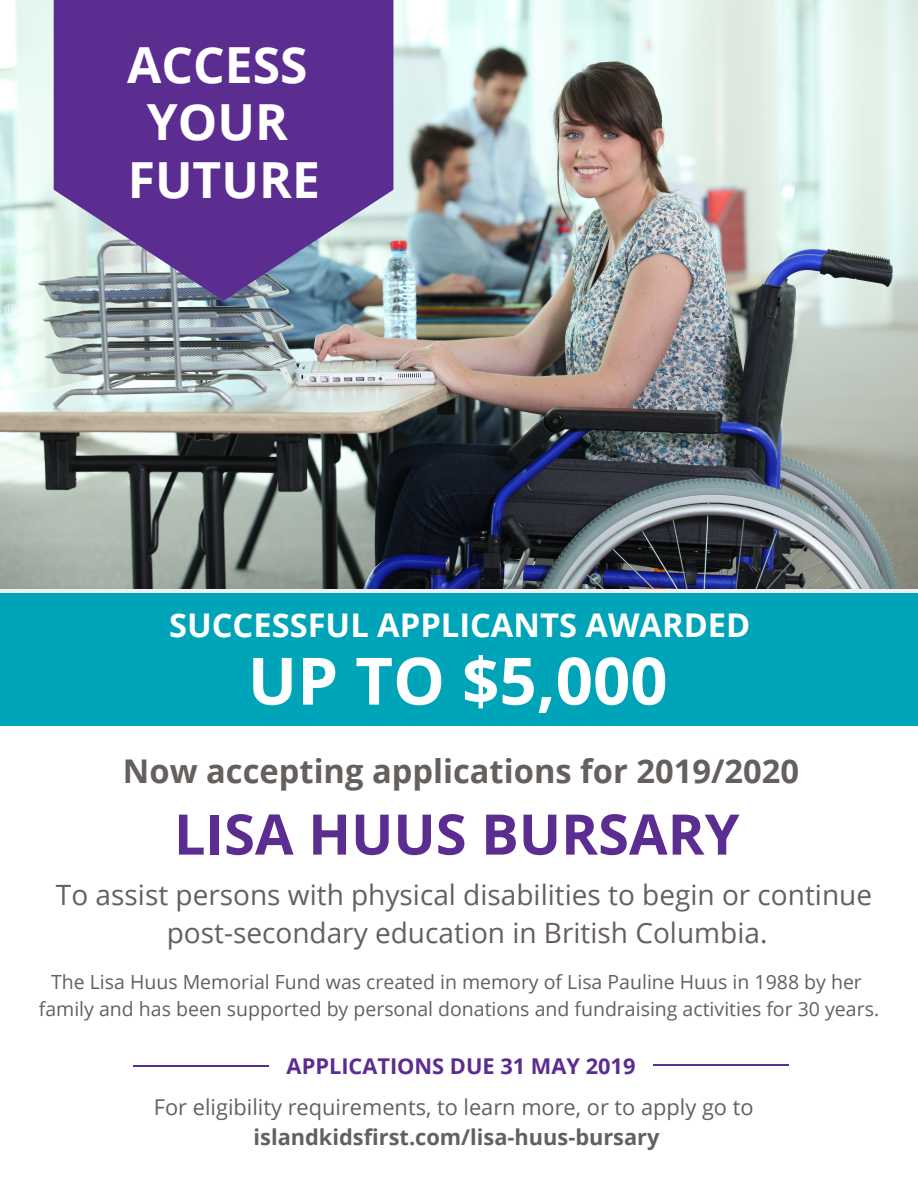
<style>
.page{position:relative;width:918px;height:1188px;background:#fff}
.page>*{position:absolute;margin:0;border:0;box-sizing:border-box;transform-origin:0 0}
.t1{font:700 65.4px "Open Sans";color:#fff}
.t2{font:700 55.95px "Open Sans";color:#5c2d91}
.t3{font:700 49.8px/57.3px "Open Sans";color:#fff;text-align:center}
.t4{font:700 32.7px "Open Sans";color:#65605e}
.t5{font:700 32.7px "Open Sans";color:#fff}
.t6{font:28.05px/38.2px "Open Sans";color:#65605e;text-align:center}
.t7{font:21.75px "Open Sans";color:#65605e}
.t8{font:700 21.75px "Open Sans";color:#65605e}
.t9{font:700 21.75px "Open Sans";color:#5c2d91}
.t10{font:19.5px/27px "Open Sans";color:#65605e;text-align:center}
</style>
<div class="page">
<img style="left:0;top:0;width:918px;height:589px">
<svg style="left:54px;top:0;width:339px;height:301px;background:#6a4799"></svg>
<div style="left:0;top:591px;width:918px;height:135px;background:#00a4b8"></div>
<hr style="left:653px;top:1064px;width:136px;height:2px;background:#5c2d91">
<hr style="left:133px;top:1065px;width:136px;height:2px;background:#5c2d91">
<hr style="left:0;top:589px;width:918px;height:3px;background:#eef0f2">
<h3 class="t3" style="left:127px;top:35px;width:194px">ACCESS<br>YOUR<br>FUTURE</h3>
<h3 class="t5" style="left:169px;top:602px;width:583px">SUCCESSFUL APPLICANTS AWARDED</h3>
<h1 class="t1" style="left:248px;top:635px;width:421px">UP TO $5,000</h1>
<h3 class="t4" style="left:123px;top:748px;width:678px">Now accepting applications for 2019/2020</h3>
<h2 class="t2" style="left:174px;top:795px;width:567px">LISA HUUS BURSARY</h2>
<h3 class="t6" style="left:56px;top:875px;width:818px">To assist persons with physical disabilities to begin or continue post-secondary education in British Columbia.</h3>
<p class="t10" style="left:39px;top:968px;width:842px">The Lisa Huus Memorial Fund was created in memory of Lisa Pauline Huus in 1988 by her family and has been supported by personal donations and fundraising activities for 30 years.</p>
<p class="t9" style="left:287px;top:1051px;width:350px">APPLICATIONS DUE 31 MAY 2019</p>
<p class="t7" style="left:154px;top:1092px;width:601px">For eligibility requirements, to learn more, or to apply go to</p>
<p class="t8" style="left:254px;top:1122px;width:407px">islandkidsfirst.com/lisa-huus-bursary</p>
</div>
